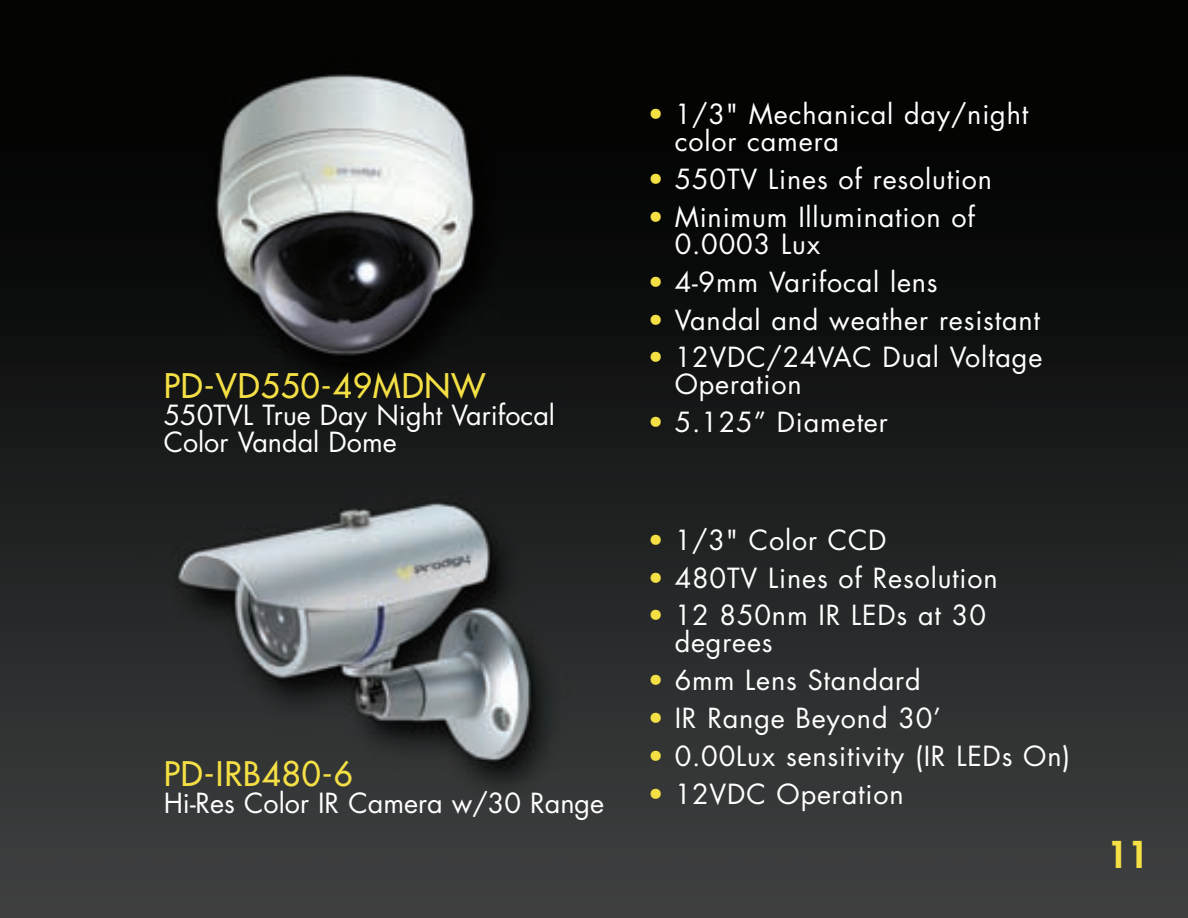
<style>
.page{position:relative;width:1188px;height:918px;background:#fff}
.page>*{position:absolute;margin:0;border:0;box-sizing:border-box;transform-origin:0 0}
.t1{font:800 36px "Futura";color:#f4e045}
.t2{font:33px "Futura";letter-spacing:.03em;color:#f4e045}
.t3{font:27px/27px "Futura";letter-spacing:.03em;color:#fff}
.t4{font:27px/27px "Futura";color:#fff}
.s1{color:#f4e045}
</style>
<div class="page">
<img style="left:0;top:0;width:1188px;height:918px">
<p class="t2" style="left:164px;top:370px;width:323px">PD-VD550-49MDNW</p>
<p class="t4" style="left:164px;top:404px;width:393px">550TVL True Day Night Varifocal<br>Color Vandal Dome</p>
<p class="t2" style="left:164px;top:758px;width:191px">PD-IRB480-6</p>
<p class="t4" style="left:164px;top:792px;width:442px">Hi-Res Color IR Camera w/30 Range</p>
<p class="t3" style="left:675px;top:103px;width:355px;text-indent:-27px"><span class="s1">•</span> 1/3" Mechanical day/night color camera</p>
<p class="t3" style="left:648px;top:168px;width:346px"><span class="s1">•</span> 550TV Lines of resolution</p>
<p class="t3" style="left:675px;top:206px;width:302px;text-indent:-27px"><span class="s1">•</span> Minimum Illumination of<br>0.0003 Lux</p>
<p class="t3" style="left:648px;top:271px;width:292px"><span class="s1">•</span> 4-9mm Varifocal lens</p>
<p class="t3" style="left:648px;top:308px;width:394px"><span class="s1">•</span> Vandal and weather resistant</p>
<p class="t3" style="left:675px;top:346px;width:369px;text-indent:-27px"><span class="s1">•</span> 12VDC/24VAC Dual Voltage<br>Operation</p>
<p class="t3" style="left:648px;top:411px;width:242px"><span class="s1">•</span> 5.125” Diameter</p>
<p class="t3" style="left:648px;top:529px;width:240px"><span class="s1">•</span> 1/3" Color CCD</p>
<p class="t3" style="left:648px;top:567px;width:352px"><span class="s1">•</span> 480TV Lines of Resolution</p>
<p class="t3" style="left:675px;top:604px;width:313px;text-indent:-27px"><span class="s1">•</span> 12 850nm IR LEDs at 30 degrees</p>
<p class="t3" style="left:648px;top:669px;width:275px"><span class="s1">•</span> 6mm Lens Standard</p>
<p class="t3" style="left:648px;top:707px;width:295px"><span class="s1">•</span> IR Range Beyond 30’</p>
<p class="t3" style="left:648px;top:745px;width:424px"><span class="s1">•</span> 0.00Lux sensitivity (IR LEDs On)</p>
<p class="t3" style="left:648px;top:783px;width:258px"><span class="s1">•</span> 12VDC Operation</p>
<p class="t1" style="left:1107px;top:837px;width:43px">11</p>
</div>
